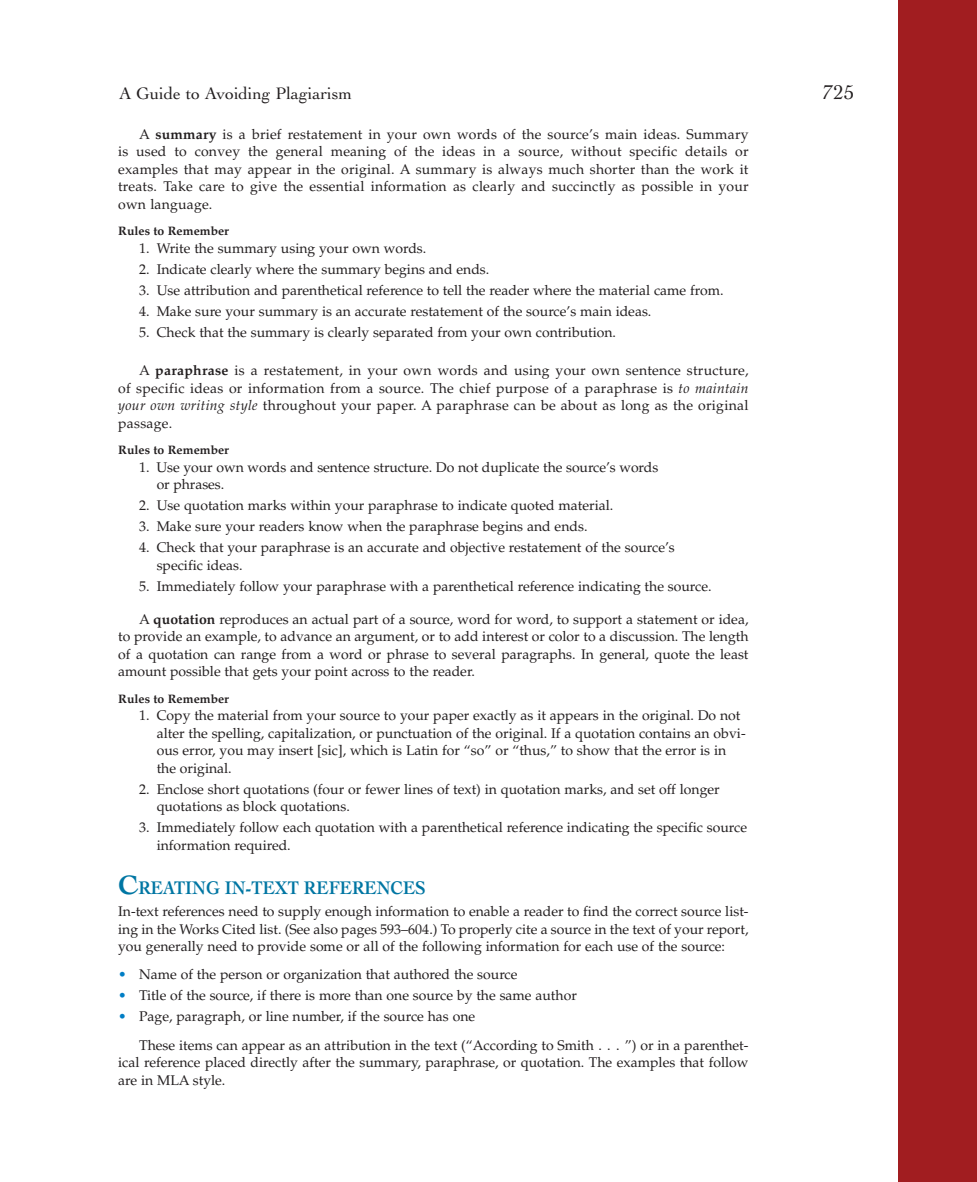
<style>
.page{position:relative;width:977px;height:1182px;background:#fff}
.page>*{position:absolute;margin:0;border:0;box-sizing:border-box;transform-origin:0 0}
.t1{font:21px "Cochin";color:#231f20}
.t2{font:700 19.25px "Cochin";color:#0076a3;scale:.9 1}
.t3{font:17.5px "Cochin";color:#231f20}
.t4{font:14px/17.5px "Palatino";color:#231f20}
.t5{font:700 12.25px "Palatino";color:#231f20}
.s1{font-weight:700}
.s2{font-style:italic}
.s3{font-size:28px}
.s4{color:#007ec5}
</style>
<div class="page">
<div style="left:898px;top:0;width:78px;height:1181px;background:#a11d20"></div>
<p class="t3" style="left:119px;top:86px;width:235px">A Guide to Avoiding Plagiarism</p>
<h1 class="t1" style="left:822px;top:84px;width:33px">725</h1>
<p class="t4" style="left:118px;top:127px;width:632px;text-align:justify;text-indent:21px">A <span class="s1">summary</span> is a brief restatement in your own words of the source’s main ideas. Summary is used to convey the general meaning of the ideas in a source, without specific details or examples that may appear in the original. A summary is always much shorter than the work it treats. Take care to give the essential information as clearly and succinctly as possible in your own language.</p>
<p class="t5" style="left:118px;top:226px;width:112px">Rules to Remember</p>
<p class="t4" style="left:139px;top:241px;width:289px">1. Write the summary using your own words.</p>
<p class="t4" style="left:139px;top:262px;width:352px">2. Indicate clearly where the summary begins and ends.</p>
<p class="t4" style="left:139px;top:283px;width:586px">3. Use attribution and parenthetical reference to tell the reader where the material came from.</p>
<p class="t4" style="left:139px;top:304px;width:514px">4. Make sure your summary is an accurate restatement of the source’s main ideas.</p>
<p class="t4" style="left:139px;top:325px;width:478px">5. Check that the summary is clearly separated from your own contribution.</p>
<p class="t4" style="left:118px;top:363px;width:632px;text-align:justify;text-indent:21px">A <span class="s1">paraphrase</span> is a restatement, in your own words and using your own sentence structure, of specific ideas or information from a source. The chief purpose of a paraphrase is <span class="s2">to maintain your own writing style</span> throughout your paper. A paraphrase can be about as long as the original passage.</p>
<p class="t5" style="left:118px;top:445px;width:112px">Rules to Remember</p>
<p class="t4" style="left:157px;top:459px;width:503px;text-indent:-18px">1. Use your own words and sentence structure. Do not duplicate the source’s words or phrases.</p>
<p class="t4" style="left:139px;top:498px;width:475px">2. Use quotation marks within your paraphrase to indicate quoted material.</p>
<p class="t4" style="left:139px;top:519px;width:450px">3. Make sure your readers know when the paraphrase begins and ends.</p>
<p class="t4" style="left:157px;top:540px;width:519px;text-indent:-18px">4. Check that your paraphrase is an accurate and objective restatement of the source’s specific ideas.</p>
<p class="t4" style="left:139px;top:578px;width:574px">5. Immediately follow your paraphrase with a parenthetical reference indicating the source.</p>
<p class="t4" style="left:118px;top:612px;width:632px;text-align:justify;text-indent:21px">A <span class="s1">quotation</span> reproduces an actual part of a source, word for word, to support a statement or idea, to provide an example, to advance an argument, or to add interest or color to a discussion. The length of a quotation can range from a word or phrase to several paragraphs. In general, quote the least amount possible that gets your point across to the reader.</p>
<p class="t5" style="left:118px;top:693px;width:112px">Rules to Remember</p>
<p class="t4" style="left:157px;top:708px;width:590px;text-indent:-18px">1. Copy the material from your source to your paper exactly as it appears in the original. Do not alter the spelling, capitalization, or punctuation of the original. If a quotation contains an obvi&shy;ous error, you may insert [sic], which is Latin for “so” or “thus,” to show that the error is in the original.</p>
<p class="t4" style="left:157px;top:781px;width:564px;text-indent:-18px">2. Enclose short quotations (four or fewer lines of text) in quotation marks, and set off longer quotations as block quotations.</p>
<p class="t4" style="left:157px;top:820px;width:592px;text-indent:-18px">3. Immediately follow each quotation with a parenthetical reference indicating the specific source information required.</p>
<h2 class="t2" style="left:118px;top:879px;width:343px"><span class="s3">C</span>REATING IN-TEXT REFERENCES</h2>
<p class="t4" style="left:118px;top:904px;width:632px;text-align:justify">In-text references need to supply enough information to enable a reader to find the correct source list&shy;ing in the Works Cited list. (See also pages 593–604.) To properly cite a source in the text of your report, you generally need to provide some or all of the following information for each use of the source:</p>
<p class="t4" style="left:118px;top:967px;width:401px"><span class="s4">•</span> Name of the person or organization that authored the source</p>
<p class="t4" style="left:118px;top:988px;width:460px"><span class="s4">•</span> Title of the source, if there is more than one source by the same author</p>
<p class="t4" style="left:139px;top:1003px;width:611px;line-height:28.3px;text-indent:-21px"><span class="s4">•</span> Page, paragraph, or line number, if the source has one<br>These items can appear as an attribution in the text (“According to Smith . . . ”) or in a parenthet-</p>
<p class="t4" style="left:118px;top:1055px;width:632px">ical reference placed directly after the summary, paraphrase, or quotation. The examples that follow are in MLA style.</p>
</div>
